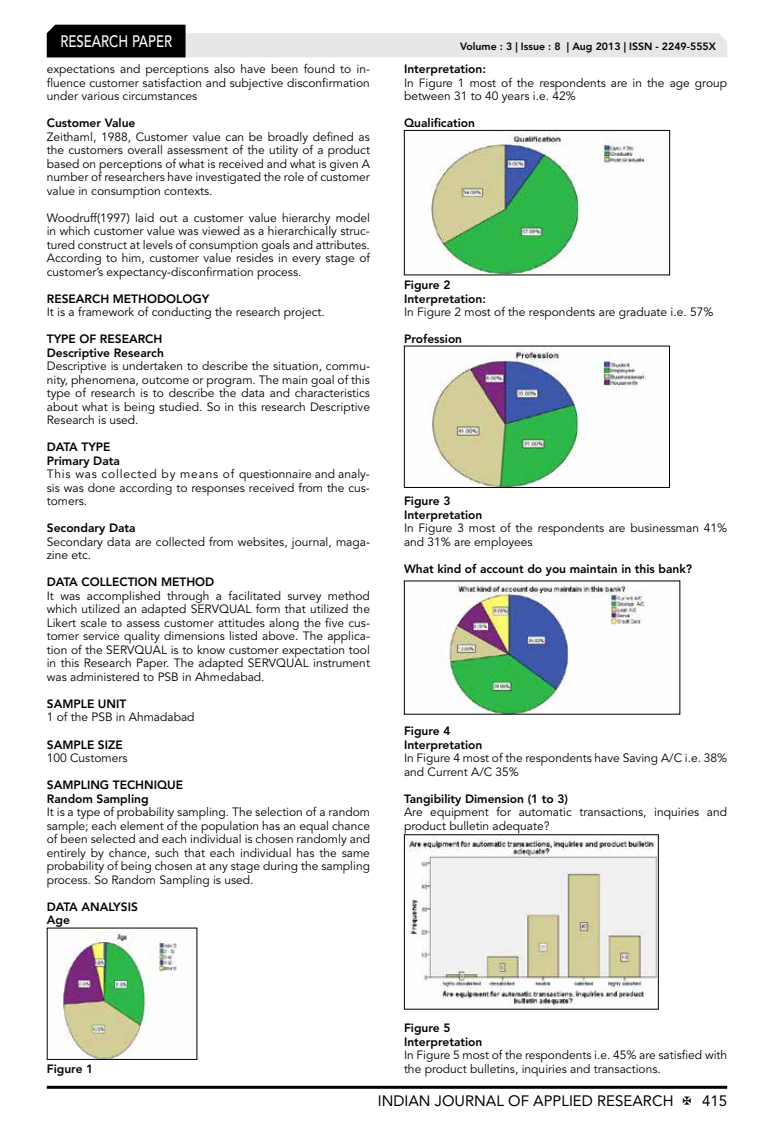
<style>
.page{position:relative;width:774px;height:1136px;background:#fff}
.page>*{position:absolute;margin:0;border:0;box-sizing:border-box;transform-origin:0 0}
.t1{font:500 16.5px "Avenir LT Std";color:#fff;scale:.8 1}
.t2{font:15px "Avenir LT Std";color:#000}
.t3{font:12px/13.5px "Avenir LT Std";color:#000;text-align:justify}
.t4{font:800 12px/13.5px "Avenir LT Std";color:#000}
.t5{font:800 10.5px "Avenir LT Std";color:#000}
</style>
<div class="page">
<hr style="left:47px;top:1085px;width:680px;height:3px;background:#000">
<svg style="left:47px;top:25px;width:680px;height:32px"></svg>
<img style="left:58px;top:929px;width:119px;height:128px">
<img style="left:430px;top:132px;width:216px;height:141px">
<div style="left:404px;top:130px;width:266px;height:145px;border:1px solid #000"></div>
<img style="left:430px;top:348px;width:216px;height:137px">
<div style="left:404px;top:346px;width:266px;height:141px;border:1px solid #000"></div>
<img style="left:443px;top:582px;width:202px;height:130px">
<img style="left:406px;top:836px;width:251px;height:171px">
<div style="left:404px;top:834px;width:255px;height:175px;border:1px solid #000"></div>
<h1 class="t1" style="left:60px;top:32px;width:139px">RESEARCH PAPER</h1>
<p class="t3" style="left:47px;top:62px;width:325px">expectations and perceptions also have been found to in&shy;fluence customer satisfaction and subjective disconfirmation under various circumstances</p>
<p class="t4" style="left:47px;top:116px;width:90px">Customer Value</p>
<p class="t3" style="left:47px;top:130px;width:325px">Zeithaml, 1988, Customer value can be broadly defined as the customers overall assessment of the utility of a product based on perceptions of what is received and what is given A number of researchers have investigated the role of customer value in consumption contexts.</p>
<p class="t3" style="left:47px;top:211px;width:325px">Woodruff(1997) laid out a customer value hierarchy model in which customer value was viewed as a hierarchically struc&shy;tured construct at levels of consumption goals and attributes.<br>According to him, customer value resides in every stage of customer’s expectancy-disconfirmation process.</p>
<p class="t4" style="left:47px;top:292px;width:164px">RESEARCH METHODOLOGY</p>
<p class="t3" style="left:47px;top:305px;width:280px">It is a framework of conducting the research project.</p>
<p class="t4" style="left:47px;top:332px;width:119px">TYPE OF RESEARCH<br>Descriptive Research</p>
<p class="t3" style="left:47px;top:359px;width:325px">Descriptive is undertaken to describe the situation, commu&shy;nity, phenomena, outcome or program. The main goal of this type of research is to describe the data and characteristics about what is being studied. So in this research Descriptive Research is used.</p>
<p class="t4" style="left:47px;top:440px;width:75px">DATA TYPE<br>Primary Data</p>
<p class="t3" style="left:47px;top:467px;width:325px">This was collected by means of questionnaire and analy&shy;sis was done according to responses received from the cus&shy;tomers.</p>
<p class="t4" style="left:47px;top:521px;width:90px">Secondary Data</p>
<p class="t3" style="left:47px;top:535px;width:325px">Secondary data are collected from websites, journal, maga&shy;zine etc.</p>
<p class="t4" style="left:47px;top:575px;width:169px">DATA COLLECTION METHOD</p>
<p class="t3" style="left:47px;top:589px;width:325px">It was accomplished through a facilitated survey method which utilized an adapted SERVQUAL form that utilized the Likert scale to assess customer attitudes along the five cus&shy;tomer service quality dimensions listed above. The applica&shy;tion of the SERVQUAL is to know customer expectation tool in this Research Paper. The adapted SERVQUAL instrument was administered to PSB in Ahmedabad.</p>
<p class="t4" style="left:47px;top:697px;width:81px">SAMPLE UNIT</p>
<p class="t3" style="left:47px;top:710px;width:149px">1 of the PSB in Ahmadabad</p>
<p class="t4" style="left:47px;top:737px;width:77px">SAMPLE SIZE</p>
<p class="t3" style="left:47px;top:751px;width:82px">100 Customers</p>
<p class="t4" style="left:47px;top:778px;width:138px">SAMPLING TECHNIQUE<br>Random Sampling</p>
<p class="t3" style="left:47px;top:805px;width:325px">It is a type of probability sampling. The selection of a random sample; each element of the population has an equal chance of been selected and each individual is chosen randomly and entirely by chance, such that each individual has the same probability of being chosen at any stage during the sampling process. So Random Sampling is used.</p>
<p class="t4" style="left:47px;top:899px;width:93px">DATA ANALYSIS<br>Age</p>
<p class="t5" style="left:460px;top:41px;width:257px">Volume : 3 | Issue : 8 | Aug 2013 | ISSN - 2249-555X</p>
<p class="t4" style="left:404px;top:62px;width:84px">Interpretation:</p>
<p class="t3" style="left:404px;top:76px;width:325px">In Figure 1 most of the respondents are in the age group between 31 to 40 years i.e. 42%</p>
<p class="t4" style="left:404px;top:116px;width:73px">Qualification</p>
<p class="t4" style="left:404px;top:278px;width:84px">Figure 2<br>Interpretation:</p>
<p class="t3" style="left:404px;top:305px;width:311px">In Figure 2 most of the respondents are graduate i.e. 57%</p>
<p class="t4" style="left:404px;top:332px;width:60px">Profession</p>
<p class="t4" style="left:404px;top:494px;width:80px">Figure 3<br>Interpretation</p>
<p class="t3" style="left:404px;top:521px;width:325px">In Figure 3 most of the respondents are businessman 41% and 31% are employees</p>
<p class="t4" style="left:404px;top:562px;width:289px">What kind of account do you maintain in this bank?</p>
<p class="t4" style="left:404px;top:724px;width:80px">Figure 4<br>Interpretation</p>
<p class="t3" style="left:404px;top:751px;width:325px">In Figure 4 most of the respondents have Saving A/C i.e. 38% and Current A/C 35%</p>
<p class="t4" style="left:404px;top:791px;width:166px">Tangibility Dimension (1 to 3)</p>
<p class="t3" style="left:404px;top:805px;width:325px">Are equipment for automatic transactions, inquiries and product bulletin adequate?</p>
<p class="t4" style="left:47px;top:1061px;width:48px">Figure 1</p>
<p class="t4" style="left:404px;top:1021px;width:80px">Figure 5<br>Interpretation</p>
<p class="t3" style="left:404px;top:1048px;width:325px">In Figure 5 most of the respondents i.e. 45% are satisfied with the product bulletins, inquiries and transactions.</p>
<p class="t2" style="left:378px;top:1091px;width:297px">INDIAN JOURNAL OF APPLIED RESEARCH</p>
<p class="t2" style="left:702px;top:1091px;width:27px">415</p>
</div>
